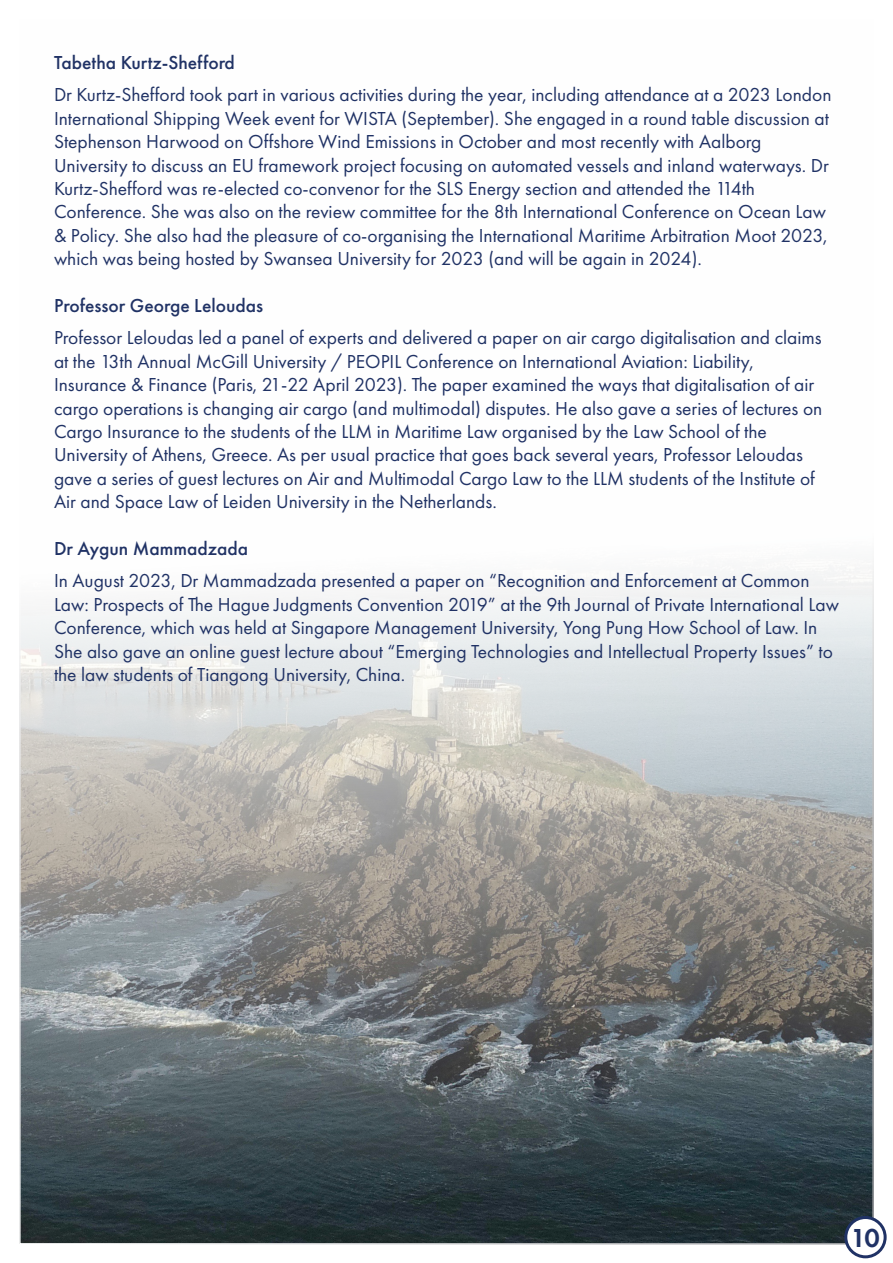
<style>
.page{position:relative;width:893px;height:1263px;background:#fff}
.page>*{position:absolute;margin:0;border:0;box-sizing:border-box;transform-origin:0 0}
.t1{font:600 27px "Futura PT";color:#203265}
.t2{font:19.5px/23.4px "Futura PT";color:#203265}
.t3{font:500 19.5px "Futura PT";color:#203265}
</style>
<div class="page">
<img style="left:22px;top:567px;width:849px;height:674px">
<div style="left:846px;top:1217px;width:39px;height:40px;background:#fff;border-radius:50%"></div>
<div style="left:844px;top:1216px;width:43px;height:42px;border:3px solid #203265;border-radius:50%"></div>
<p class="t3" style="left:54px;top:51px;width:182px">Tabetha Kurtz-Shefford</p>
<p class="t2" style="left:54px;top:83px;width:779px">Dr Kurtz-Shefford took part in various activities during the year, including attendance at a 2023 London<br>International Shipping Week event for WISTA (September). She engaged in a round table discussion at<br>Stephenson Harwood on Offshore Wind Emissions in October and most recently with Aalborg</p>
<p class="t2" style="left:54px;top:153px;width:776px">University to discuss an EU framework project focusing on automated vessels and inland waterways. Dr<br>Kurtz-Shefford was re-elected co-convenor for the SLS Energy section and attended the 114th</p>
<p class="t2" style="left:54px;top:200px;width:775px;text-align:justify">Conference. She was also on the review committee for the 8th International Conference on Ocean Law &amp; Policy. She also had the pleasure of co-organising the International Maritime Arbitration Moot 2023, which was being hosted by Swansea University for 2023 (and will be again in 2024).</p>
<p class="t3" style="left:54px;top:294px;width:211px">Professor George Leloudas</p>
<p class="t2" style="left:54px;top:326px;width:769px">Professor Leloudas led a panel of experts and delivered a paper on air cargo digitalisation and claims at the 13th Annual McGill University / PEOPIL Conference on International Aviation: Liability,</p>
<p class="t2" style="left:54px;top:373px;width:770px">Insurance &amp; Finance (Paris, 21-22 April 2023). The paper examined the ways that digitalisation of air cargo operations is changing air cargo (and multimodal) disputes. He also gave a series of lectures on<br>Cargo Insurance to the students of the LLM in Maritime Law organised by the Law School of the</p>
<p class="t2" style="left:54px;top:443px;width:762px">University of Athens, Greece. As per usual practice that goes back several years, Professor Leloudas gave a series of guest lectures on Air and Multimodal Cargo Law to the LLM students of the Institute of<br>Air and Space Law of Leiden University in the Netherlands.</p>
<p class="t3" style="left:54px;top:537px;width:196px">Dr Aygun Mammadzada</p>
<p class="t2" style="left:54px;top:569px;width:787px">In August 2023, Dr Mammadzada presented a paper on “Recognition and Enforcement at Common Law: Prospects of The Hague Judgments Convention 2019” at the 9th Journal of Private International Law Conference, which was held at Singapore Management University, Yong Pung How School of Law. In She also gave an online guest lecture about “Emerging Technologies and Intellectual Property Issues” to the law students of Tiangong University, China.</p>
<p class="t1" style="left:851px;top:1221px;width:30px">10</p>
</div>
